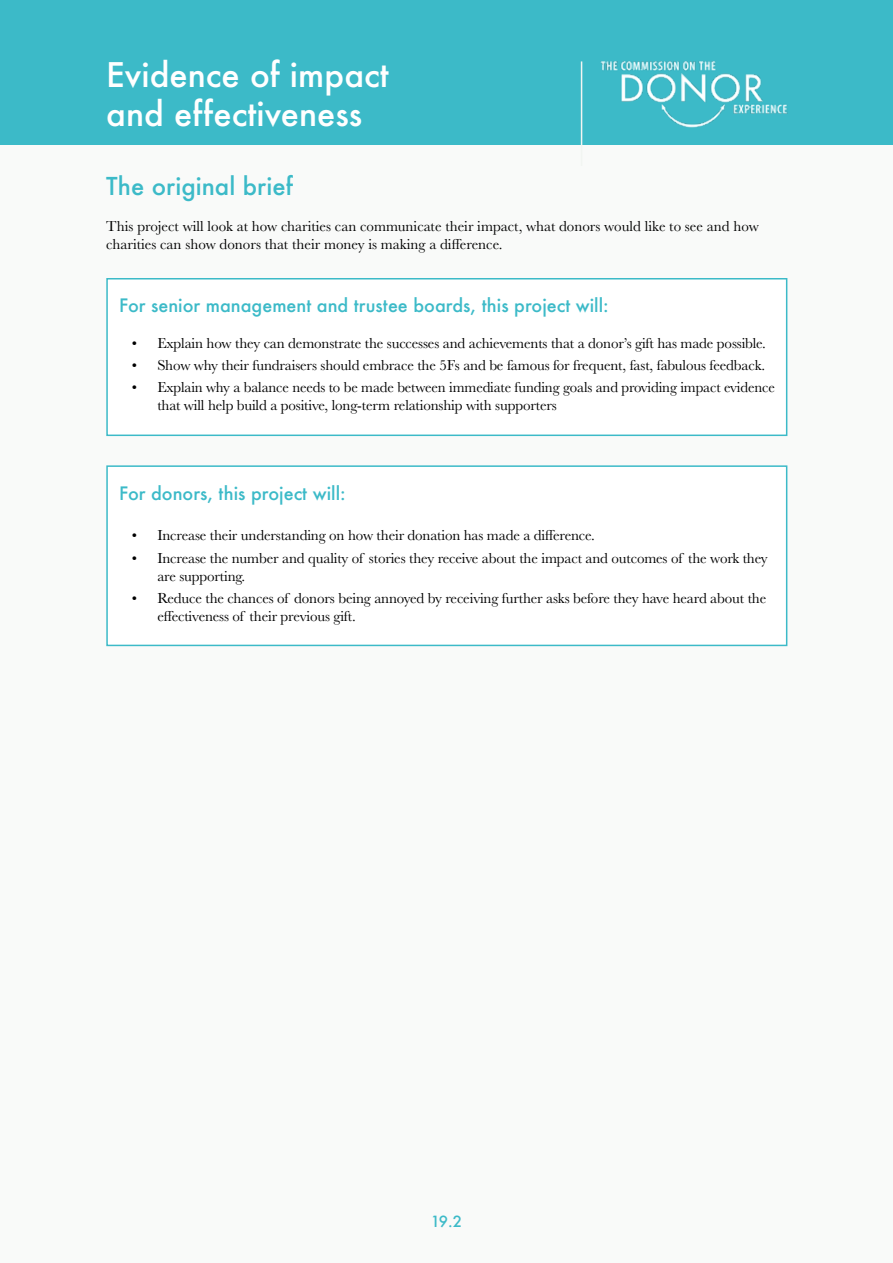
<style>
.page{position:relative;width:893px;height:1263px;background:#f9faf9}
.page>*{position:absolute;margin:0;border:0;box-sizing:border-box;transform-origin:0 0}
.t1{font:500 33px/39px "Futura";color:#fff}
.t2{font:500 24px "Futura";color:#3cbac8}
.t3{font:500 18px "Futura";color:#3cbac8}
.t4{font:15px/18px "Baskerville";letter-spacing:-.01em;color:#000}
.t5{font:500 15px "Futura";color:#3cbac8}
</style>
<div class="page">
<div style="left:0;top:0;width:893px;height:145px;background:#3cbac8"></div>
<img style="left:601px;top:61px;width:187px;height:67px">
<hr style="left:581px;top:61px;width:1px;height:105px;background:#f2f5f2">
<div style="left:106px;top:278px;width:681px;height:158px;background:#fff;border:2px solid #3cbac8"></div>
<div style="left:106px;top:465px;width:681px;height:181px;background:#fff;border:2px solid #3cbac8"></div>
<h1 class="t1" style="left:106px;top:55px;width:284px">Evidence of impact and effectiveness</h1>
<h2 class="t2" style="left:106px;top:170px;width:188px">The original brief</h2>
<p class="t4" style="left:106px;top:217px;width:654px">This project will look at how charities can communicate their impact, what donors would like to see and how charities can show donors that their money is making a difference.</p>
<p class="t3" style="left:119px;top:292px;width:491px">For senior management and trustee boards, this project will:</p>
<p class="t4" style="left:132px;top:334px;width:636px">• Explain how they can demonstrate the successes and achievements that a donor’s gift has made possible.</p>
<p class="t4" style="left:132px;top:356px;width:635px">• Show why their fundraisers should embrace the 5Fs and be famous for frequent, fast, fabulous feedback.</p>
<p class="t4" style="left:157px;top:378px;width:619px;text-indent:-26px">• Explain why a balance needs to be made between immediate funding goals and providing impact evidence that will help build a positive, long-term relationship with supporters</p>
<p class="t3" style="left:119px;top:481px;width:228px">For donors, this project will:</p>
<p class="t4" style="left:132px;top:527px;width:465px">• Increase their understanding on how their donation has made a difference.</p>
<p class="t4" style="left:157px;top:549px;width:612px;text-indent:-26px">• Increase the number and quality of stories they receive about the impact and outcomes of the work they are supporting.</p>
<p class="t4" style="left:157px;top:589px;width:610px;text-indent:-26px">• Reduce the chances of donors being annoyed by receiving further asks before they have heard about the effectiveness of their previous gift.</p>
<p class="t5" style="left:431px;top:1211px;width:33px">19.2</p>
</div>
